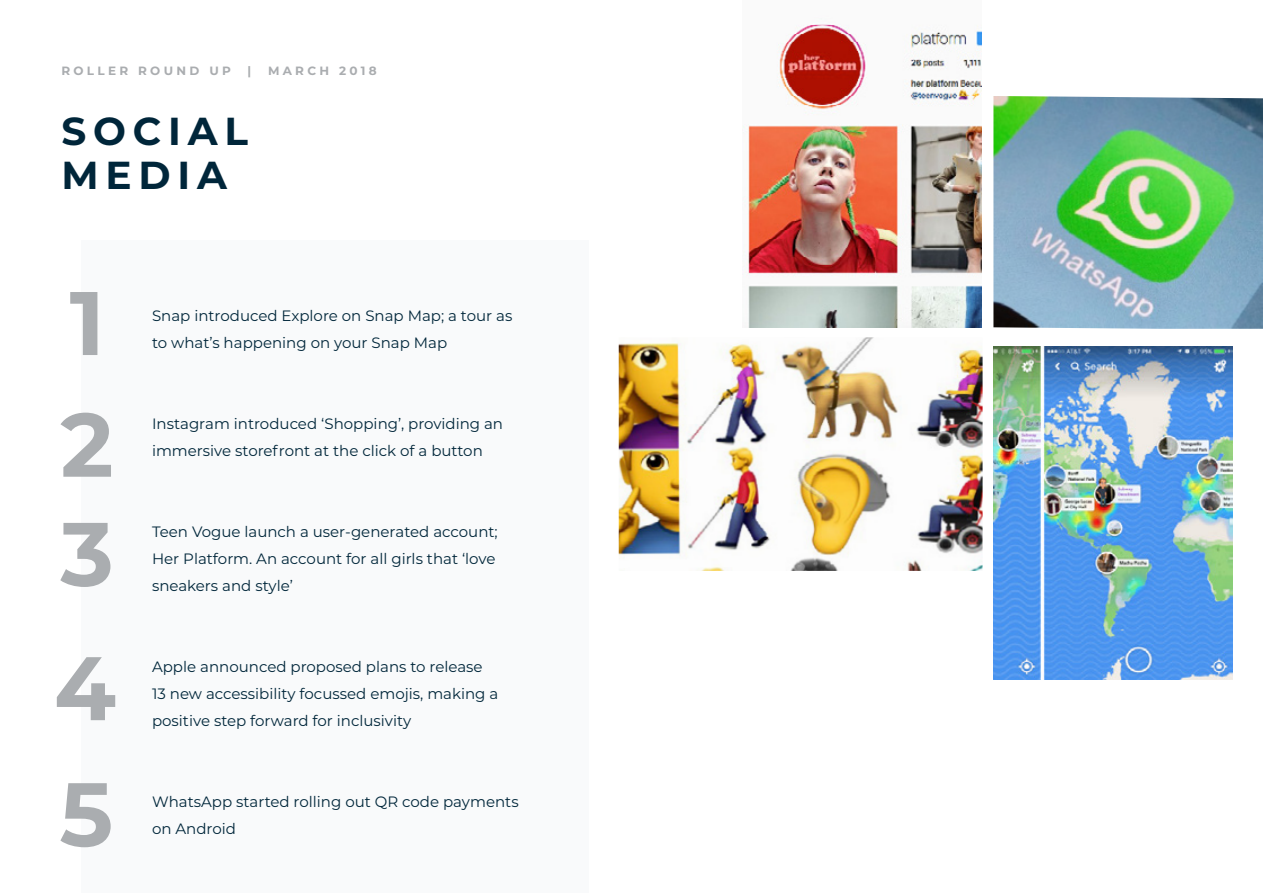
<style>
.page{position:relative;width:1263px;height:893px;background:#fff}
.page>*{position:absolute;margin:0;border:0;box-sizing:border-box;transform-origin:0 0}
.t1{font:700 90px/121.6px "Montserrat";color:#aaadb0}
.t2{font:700 39px/43.5px "Montserrat";letter-spacing:.175em;color:#00263a}
.t3{font:15px/27px "Montserrat";color:#00263a}
.t4{font:700 12px "Montserrat";letter-spacing:.275em;color:#aaadb0}
</style>
<div class="page">
<div style="left:82px;top:240px;width:507px;height:653px;background:#f9fafb"></div>
<img style="left:993px;top:346px;width:239px;height:334px">
<img style="left:993px;top:96px;width:270px;height:233px">
<img style="left:619px;top:337px;width:363px;height:234px">
<img style="left:743px;top:24px;width:238px;height:304px">
<p class="t4" style="left:61px;top:62px;width:171px">ROLLER ROUND UP</p>
<p class="t4" style="left:248px;top:62px;width:5px">|</p>
<p class="t4" style="left:268px;top:62px;width:110px">MARCH 2018</p>
<h2 class="t2" style="left:61px;top:108px;width:188px">SOCIAL<br>MEDIA</h2>
<h1 class="t1" style="left:60px;top:258px;width:55px">1<br>2</h1>
<h1 class="t1" style="left:54px;top:482px;width:64px;line-height:134.2px">3<br>4</h1>
<h1 class="t1" style="left:60px;top:749px;width:55px">5</h1>
<p class="t3" style="left:152px;top:302px;width:362px">Snap introduced Explore on Snap Map; a tour as to what’s happening on your Snap Map</p>
<p class="t3" style="left:152px;top:410px;width:353px">Instagram introduced ‘Shopping’, providing an immersive storefront at the click of a button</p>
<p class="t3" style="left:152px;top:518px;width:347px">Teen Vogue launch a user-generated account;<br>Her Platform. An account for all girls that ‘love sneakers and style’</p>
<p class="t3" style="left:152px;top:653px;width:348px">Apple announced proposed plans to release<br>13 new accessibility focussed emojis, making a positive step forward for inclusivity</p>
<p class="t3" style="left:152px;top:788px;width:368px">WhatsApp started rolling out QR code payments on Android</p>
</div>
